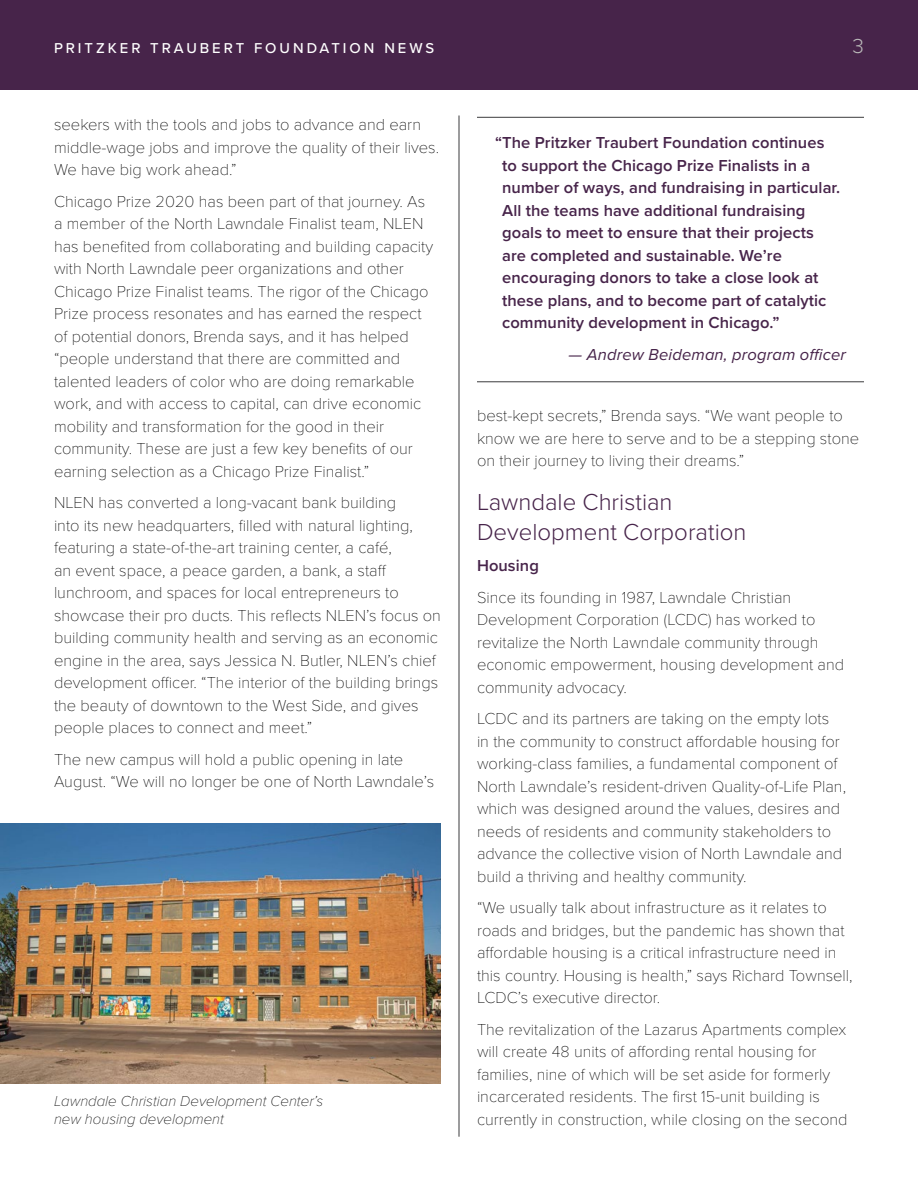
<style>
.page{position:relative;width:918px;height:1188px;background:#fff}
.page>*{position:absolute;margin:0;border:0;box-sizing:border-box;transform-origin:0 0}
.A{font:300 24px/30px "Proxima Nova";color:#47244a}
.A-2{font:300 21px "Proxima Nova";color:#bbbaba}
.B{font:100 16.5px/22.5px "Proxima Nova T";color:#000}
.B-2{font:600 16.5px/22.5px "Proxima Nova";letter-spacing:.005em;color:#47244a}
.B-3{font:italic 16.5px "Proxima Nova";letter-spacing:.01em;color:#47244a}
.B-4{font:italic 100 15px/18px "Proxima Nova";color:#000}
.C{font:500 14.85px "Proxima Nova";letter-spacing:.2em;color:#fff}
</style>
<div class="page">
<div style="left:0;top:0;width:918px;height:90px;background:#47244a"></div>
<hr style="left:459px;top:116px;width:1px;height:1021px;background:#3b3b3c">
<img style="left:0;top:824px;width:441px;height:260px">
<hr style="left:477px;top:117px;width:387px;height:1px;background:#3b3b3c">
<hr style="left:477px;top:382px;width:387px;height:1px;background:#3b3b3c">
<p class="C" style="left:54px;top:37px;width:382px">PRITZKER TRAUBERT FOUNDATION NEWS</p>
<p class="A-2" style="left:853px;top:30px;width:13px">3</p>
<p class="B" style="left:54px;top:112px;width:387px">seekers with the tools and jobs to advance and earn middle-wage jobs and improve the quality of their lives.<br>We have big work ahead.”</p>
<p class="B" style="left:54px;top:189px;width:381px">Chicago Prize 2020 has been part of that journey. As a member of the North Lawndale Finalist team, NLEN has benefited from collaborating and building capacity with North Lawndale peer organizations and other Chicago Prize Finalist teams. The rigor of the Chicago Prize process resonates and has earned the respect of potential donors, Brenda says, and it has helped “people understand that there are committed and talented leaders of color who are doing remarkable work, and with access to capital, can drive economic mobility and transformation for the good in their community. These are just a few key benefits of our earning selection as a Chicago Prize Finalist.”</p>
<p class="B" style="left:54px;top:490px;width:389px">NLEN has converted a long-vacant bank building<br>into its new headquarters, filled with natural lighting, featuring a state-of-the-art training center, a café,<br>an event space, a peace garden, a bank, a staff lunchroom, and spaces for local entrepreneurs to showcase their pro ducts. This reflects NLEN’s focus on building community health and serving as an economic engine in the area, says Jessica N. Butler, NLEN’s chief development officer. “The interior of the building brings the beauty of downtown to the West Side, and gives people places to connect and meet.”</p>
<p class="B" style="left:54px;top:747px;width:382px">The new campus will hold a public opening in late<br>August. “We will no longer be one of North Lawndale’s</p>
<p class="B-4" style="left:54px;top:1091px;width:271px">Lawndale Christian Development Center’s new housing development</p>
<p class="B-2" style="left:502px;top:131px;width:339px;text-indent:-7px">“The Pritzker Traubert Foundation continues to support the Chicago Prize Finalists in a number of ways, and fundraising in particular.<br>All the teams have additional fundraising goals to meet to ensure that their projects are completed and sustainable. We’re encouraging donors to take a close look at these plans, and to become part of catalytic community development in Chicago.”</p>
<p class="B-3" style="left:569px;top:342px;width:279px">— Andrew Beideman, program officer</p>
<p class="B" style="left:477px;top:403px;width:384px">best-kept secrets,” Brenda says. “We want people to know we are here to serve and to be a stepping stone on their journey to living their dreams.”</p>
<p class="A" style="left:477px;top:485px;width:271px">Lawndale Christian<br>Development Corporation</p>
<p class="B-2" style="left:477px;top:554px;width:63px">Housing</p>
<p class="B" style="left:477px;top:585px;width:369px">Since its founding in 1987, Lawndale Christian Development Corporation (LCDC) has worked to revitalize the North Lawndale community through economic empowerment, housing development and community advocacy.</p>
<p class="B" style="left:477px;top:706px;width:371px">LCDC and its partners are taking on the empty lots<br>in the community to construct affordable housing for working-class families, a fundamental component of North Lawndale’s resident-driven Quality-of-Life Plan, which was designed around the values, desires and needs of residents and community stakeholders to advance the collective vision of North Lawndale and build a thriving and healthy community.</p>
<p class="B" style="left:477px;top:895px;width:377px">“We usually talk about infrastructure as it relates to roads and bridges, but the pandemic has shown that affordable housing is a critical infrastructure need in this country. Housing is health,” says Richard Townsell, LCDC’s executive director.</p>
<p class="B" style="left:477px;top:1017px;width:372px">The revitalization of the Lazarus Apartments complex will create 48 units of affording rental housing for families, nine of which will be set aside for formerly incarcerated residents. The first 15-unit building is currently in construction, while closing on the second</p>
</div>
